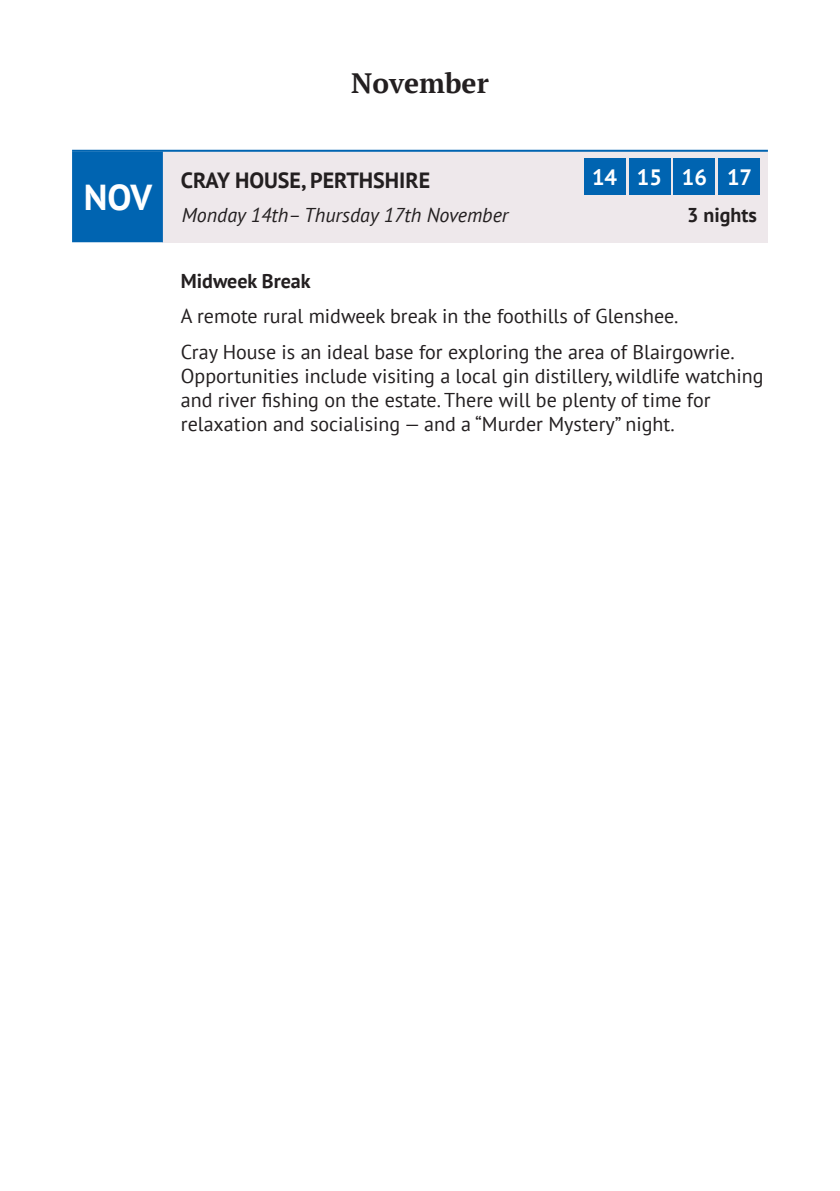
<style>
.page{position:relative;width:840px;height:1191px;background:#fff}
.page>*{position:absolute;margin:0;border:0;box-sizing:border-box;transform-origin:0 0}
.t1{font:700 36px "PT Sans";color:#fff}
.t2{font:700 28px "PT Serif";color:#231f20}
.t3{font:700 22.2px "PT Sans";color:#fff}
.t4{font:700 22px "PT Sans";color:#231f20}
.t5{font:20px/24px "PT Sans";color:#231f20}
.t6{font:italic 20px "PT Sans";color:#231f20}
.t7{font:700 20px "PT Sans";color:#231f20}
</style>
<div class="page">
<div style="left:163px;top:150px;width:604px;height:92px;background:#eee8eb"></div>
<hr style="left:72px;top:150px;width:695px;height:2px;background:#0064b1">
<div style="left:583px;top:158px;width:42px;height:37px;background:#0064b1"></div>
<div style="left:628px;top:158px;width:42px;height:37px;background:#0064b1"></div>
<div style="left:673px;top:158px;width:42px;height:37px;background:#0064b1"></div>
<div style="left:717px;top:158px;width:42px;height:37px;background:#0064b1"></div>
<div style="left:73px;top:152px;width:89px;height:89px;background:#0064b1"></div>
<div style="left:72px;top:151px;width:91px;height:91px;border:2px solid #0064b1"></div>
<p class="t2" style="left:351px;top:65px;width:139px">November</p>
<p class="t1" style="left:84px;top:174px;width:70px">NOV</p>
<p class="t3" style="left:591px;top:162px;width:27px">14</p>
<p class="t3" style="left:636px;top:162px;width:27px">15</p>
<p class="t3" style="left:681px;top:162px;width:27px">16</p>
<p class="t3" style="left:726px;top:162px;width:27px">17</p>
<p class="t4" style="left:181px;top:166px;width:251px">CRAY HOUSE, PERTHSHIRE</p>
<p class="t6" style="left:182px;top:202px;width:328px">Monday 14th– Thursday 17th November</p>
<p class="t7" style="left:686px;top:201px;width:71px">3 nights</p>
<p class="t7" style="left:181px;top:268px;width:131px">Midweek Break</p>
<p class="t5" style="left:181px;top:304px;width:499px">A remote rural midweek break in the foothills of Glenshee.</p>
<p class="t5" style="left:181px;top:339px;width:584px">Cray House is an ideal base for exploring the area of Blairgowrie.<br>Opportunities include visiting a local gin distillery, wildlife watching and river fishing on the estate. There will be plenty of time for relaxation and socialising — and a “Murder Mystery” night.</p>
</div>
